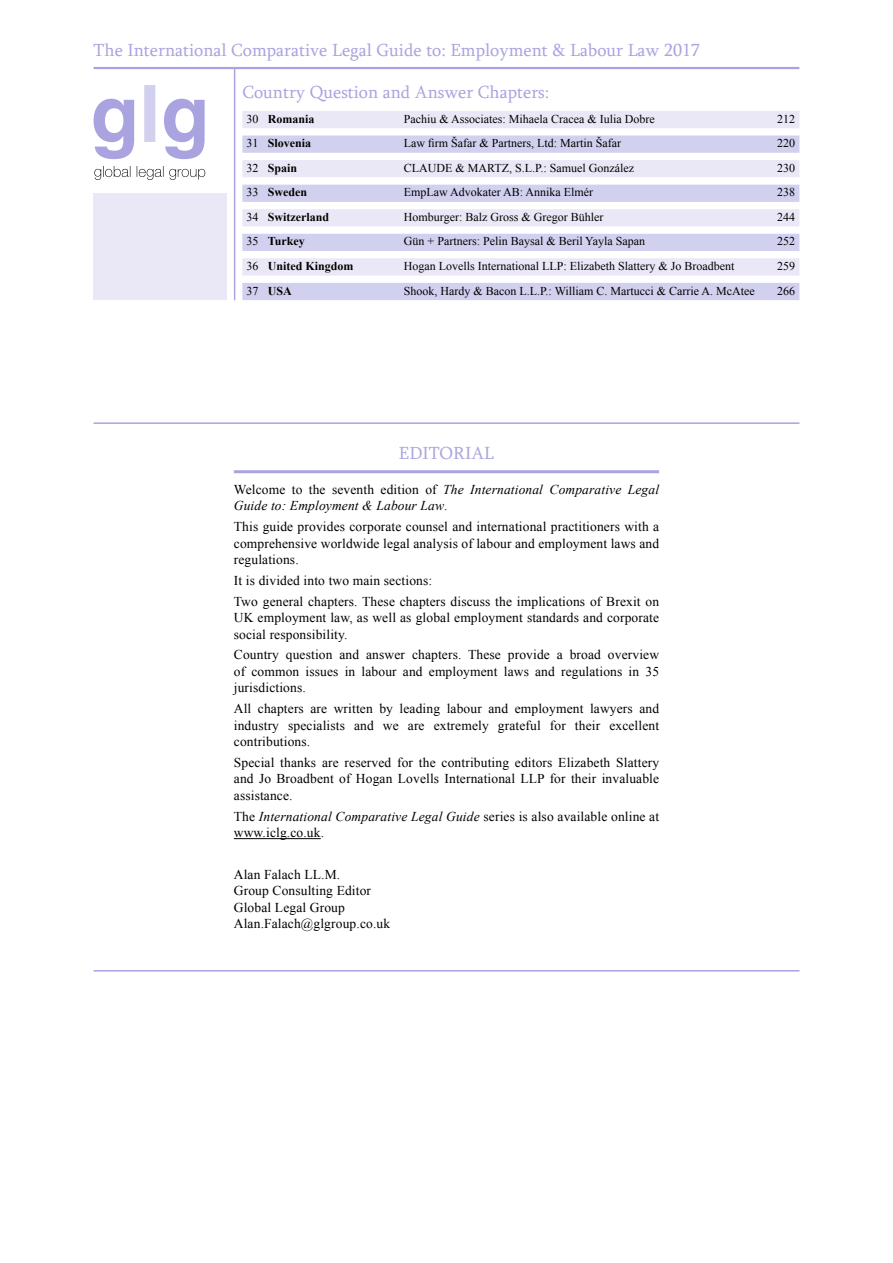
<style>
.page{position:relative;width:893px;height:1263px;background:#fff}
.page>*{position:absolute;margin:0;border:0;box-sizing:border-box;transform-origin:0 0}
.t1{font:18px "Sylfaen";color:#a9a4df}
.t2{font:13.5px/16.5px "Times New Roman";letter-spacing:.01em;color:#000;text-align:justify}
.t3{font:italic 13.5px/16.5px "Times New Roman";letter-spacing:.01em;color:#000}
.t4{font:12px "Times New Roman";color:#000}
.t5{font:700 12px "Times New Roman";color:#000}
.s1{font-weight:400}
.s2{font-style:normal}
.s3{font-style:italic}
</style>
<div class="page">
<hr style="left:94px;top:67px;width:705px;height:2px;background:#a9a4df">
<hr style="left:234px;top:68px;width:1px;height:232px;background:#a9a4df">
<hr style="left:94px;top:422px;width:705px;height:2px;background:#a9a4df">
<hr style="left:234px;top:470px;width:425px;height:3px;background:#a9a4df">
<hr style="left:94px;top:970px;width:705px;height:1px;background:#a9a4df">
<hr style="left:234px;top:838px;width:87px;height:1px;background:#000">
<div style="left:94px;top:194px;width:133px;height:106px;background:#eae8f7"></div>
<div style="left:242px;top:111px;width:557px;height:17px;background:#eae8f7"></div>
<div style="left:242px;top:136px;width:557px;height:17px;background:#d2d0ef"></div>
<div style="left:242px;top:160px;width:557px;height:17px;background:#eae8f7"></div>
<div style="left:242px;top:185px;width:557px;height:17px;background:#d2d0ef"></div>
<div style="left:242px;top:209px;width:557px;height:17px;background:#eae8f7"></div>
<div style="left:242px;top:234px;width:557px;height:17px;background:#d2d0ef"></div>
<div style="left:242px;top:258px;width:557px;height:18px;background:#eae8f7"></div>
<div style="left:242px;top:283px;width:557px;height:17px;background:#d2d0ef"></div>
<svg style="left:94px;top:166px;width:111px;height:14px"></svg>
<svg style="left:164px;top:99px;width:41px;height:60px"></svg>
<svg style="left:144px;top:85px;width:11px;height:57px"></svg>
<svg style="left:94px;top:99px;width:40px;height:60px"></svg>
<h1 class="t1" style="left:94px;top:38px;width:608px">The International Comparative Legal Guide to: Employment &amp; Labour Law 2017</h1>
<h1 class="t1" style="left:242px;top:80px;width:308px">Country Question and Answer Chapters:</h1>
<p class="t5" style="left:247px;top:110px;width:69px"><span class="s1">30</span> Romania</p>
<p class="t4" style="left:404px;top:111px;width:252px">Pachiu &amp; Associates: Mihaela Cracea &amp; Iulia Dobre</p>
<p class="t4" style="left:777px;top:111px;width:19px">212</p>
<p class="t5" style="left:247px;top:135px;width:66px"><span class="s1">31</span> Slovenia</p>
<p class="t4" style="left:404px;top:135px;width:219px">Law firm Šafar &amp; Partners, Ltd: Martin Šafar</p>
<p class="t4" style="left:777px;top:135px;width:19px">220</p>
<p class="t5" style="left:247px;top:159px;width:52px"><span class="s1">32</span> Spain</p>
<p class="t4" style="left:404px;top:160px;width:232px">CLAUDE &amp; MARTZ, S.L.P.: Samuel González</p>
<p class="t4" style="left:777px;top:160px;width:19px">230</p>
<p class="t5" style="left:247px;top:184px;width:62px"><span class="s1">33</span> Sweden</p>
<p class="t4" style="left:404px;top:184px;width:191px">EmpLaw Advokater AB: Annika Elmér</p>
<p class="t4" style="left:777px;top:184px;width:19px">238</p>
<p class="t5" style="left:247px;top:209px;width:84px"><span class="s1">34</span> Switzerland</p>
<p class="t4" style="left:404px;top:209px;width:201px">Homburger: Balz Gross &amp; Gregor Bühler</p>
<p class="t4" style="left:777px;top:209px;width:19px">244</p>
<p class="t5" style="left:247px;top:233px;width:60px"><span class="s1">35</span> Turkey</p>
<p class="t4" style="left:404px;top:233px;width:243px">Gün + Partners: Pelin Baysal &amp; Beril Yayla Sapan</p>
<p class="t4" style="left:777px;top:233px;width:19px">252</p>
<p class="t5" style="left:247px;top:258px;width:108px"><span class="s1">36</span> United Kingdom</p>
<p class="t4" style="left:404px;top:258px;width:332px">Hogan Lovells International LLP: Elizabeth Slattery &amp; Jo Broadbent</p>
<p class="t4" style="left:777px;top:258px;width:19px">259</p>
<p class="t5" style="left:247px;top:282px;width:47px"><span class="s1">37</span> USA</p>
<p class="t4" style="left:404px;top:282px;width:352px">Shook, Hardy &amp; Bacon L.L.P.: William C. Martucci &amp; Carrie A. McAtee</p>
<p class="t4" style="left:777px;top:282px;width:19px">266</p>
<h1 class="t1" style="left:399px;top:441px;width:97px">EDITORIAL</h1>
<p class="t3" style="left:234px;top:481px;width:427px"><span class="s2">Welcome to the seventh edition of</span> The International Comparative Legal<br>Guide to: Employment &amp; Labour Law<span class="s2">.</span></p>
<p class="t2" style="left:234px;top:518px;width:427px">This guide provides corporate counsel and international practitioners with a comprehensive worldwide legal analysis of labour and employment laws and regulations.</p>
<p class="t2" style="left:234px;top:570px;width:427px;line-height:20.7px">It is divided into two main sections:<br>Two general chapters. These chapters discuss the implications of Brexit on</p>
<p class="t2" style="left:234px;top:609px;width:427px">UK employment law, as well as global employment standards and corporate social responsibility.</p>
<p class="t2" style="left:234px;top:646px;width:427px">Country question and answer chapters. These provide a broad overview of common issues in labour and employment laws and regulations in 35 jurisdictions.</p>
<p class="t2" style="left:234px;top:700px;width:427px">All chapters are written by leading labour and employment lawyers and industry specialists and we are extremely grateful for their excellent contributions.</p>
<p class="t2" style="left:234px;top:754px;width:427px">Special thanks are reserved for the contributing editors Elizabeth Slattery and Jo Broadbent of Hogan Lovells International LLP for their invaluable assistance.</p>
<p class="t2" style="left:234px;top:808px;width:427px">The <span class="s3">International Comparative Legal Guide</span> series is also available online at www.iclg.co.uk.</p>
<p class="t2" style="left:234px;top:866px;width:158px;text-align:left">Alan Falach LL.M.<br>Group Consulting Editor<br>Global Legal Group<br>Alan.Falach@glgroup.co.uk</p>
</div>
